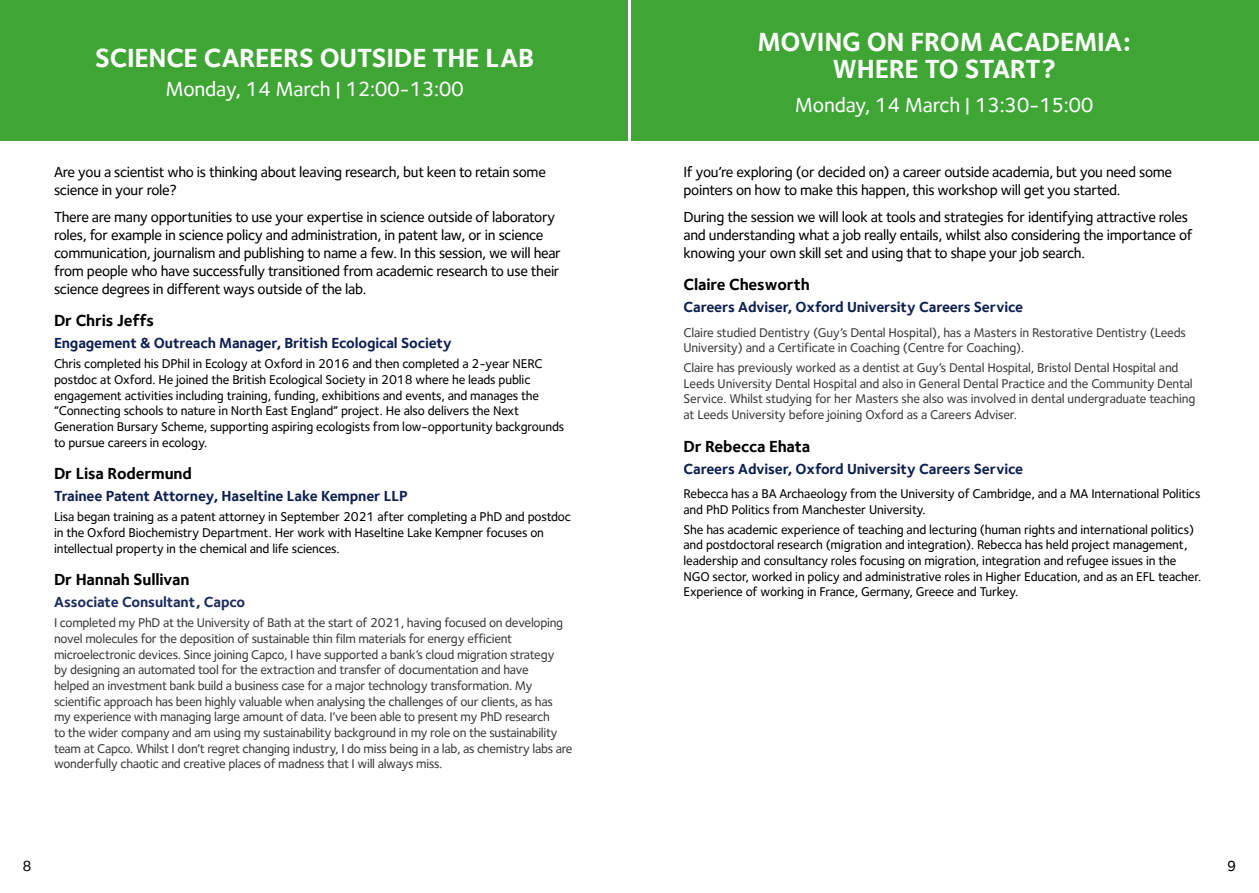
<style>
.page{position:relative;width:1259px;height:893px;background:#fff}
.page>*{position:absolute;margin:0;border:0;box-sizing:border-box;transform-origin:0 0}
.t1{font:700 27px/27px "Foundry Sterling";letter-spacing:-.01em;color:#fff;text-align:center}
.t2{font:500 21px "Foundry Sterling";letter-spacing:-.01em;color:#fff}
.t3{font:700 16.5px "Foundry Sterling";letter-spacing:-.01em;color:#000}
.t4{font:500 15px/18px "Foundry Sterling";letter-spacing:-.02em;color:#000}
.t5{font:700 15px "Foundry Sterling";letter-spacing:-.01em;color:#0e2050}
.t6{font:700 15px "Foundry Sterling";letter-spacing:-.01em;color:#1e2d5d}
.t7{font:500 13.05px/15.6px "Foundry Sterling";letter-spacing:-.02em;color:#3c3c3b}
.t8{font:500 13.05px/15.6px "Foundry Sterling";letter-spacing:-.01em;color:#000}
</style>
<div class="page">
<div style="left:0;top:0;width:663px;height:140px;background:#3fa535"></div>
<div style="left:606px;top:0;width:653px;height:140px;background:#3fa535"></div>
<hr style="left:628px;top:0;width:3px;height:149px;background:#fff">
<h1 class="t1" style="left:95px;top:44px;width:440px">SCIENCE CAREERS OUTSIDE THE LAB</h1>
<h2 class="t2" style="left:165px;top:77px;width:300px">Monday, 14 March | 12:00-13:00</h2>
<p class="t4" style="left:54px;top:163px;width:493px">Are you a scientist who is thinking about leaving research, but keen to retain some science in your role?</p>
<p class="t4" style="left:54px;top:207px;width:508px">There are many opportunities to use your expertise in science outside of laboratory roles, for example in science policy and administration, in patent law, or in science communication, journalism and publishing to name a few. In this session, we will hear from people who have successfully transitioned from academic research to use their science degrees in different ways outside of the lab.</p>
<p class="t3" style="left:54px;top:311px;width:102px">Dr Chris Jeffs</p>
<p class="t5" style="left:54px;top:334px;width:399px">Engagement &amp; Outreach Manager, British Ecological Society</p>
<p class="t8" style="left:54px;top:356px;width:512px">Chris completed his DPhil in Ecology at Oxford in 2016 and then completed a 2-year NERC postdoc at Oxford. He joined the British Ecological Society in 2018 where he leads public engagement activities including training, funding, exhibitions and events, and manages the “Connecting schools to nature in North East England” project. He also delivers the Next Generation Bursary Scheme, supporting aspiring ecologists from low-opportunity backgrounds to pursue careers in ecology.</p>
<p class="t3" style="left:54px;top:464px;width:139px">Dr Lisa Rodermund</p>
<p class="t5" style="left:54px;top:487px;width:355px">Trainee Patent Attorney, Haseltine Lake Kempner LLP</p>
<p class="t8" style="left:54px;top:509px;width:518px">Lisa began training as a patent attorney in September 2021 after completing a PhD and postdoc in the Oxford Biochemistry Department. Her work with Haseltine Lake Kempner focuses on intellectual property in the chemical and life sciences.</p>
<p class="t3" style="left:54px;top:570px;width:137px">Dr Hannah Sullivan</p>
<p class="t6" style="left:54px;top:593px;width:193px">Associate Consultant, Capco</p>
<p class="t7" style="left:54px;top:615px;width:520px">I completed my PhD at the University of Bath at the start of 2021, having focused on developing novel molecules for the deposition of sustainable thin film materials for energy efficient microelectronic devices. Since joining Capco, I have supported a bank’s cloud migration strategy<br>by designing an automated tool for the extraction and transfer of documentation and have<br>helped an investment bank build a business case for a major technology transformation. My scientific approach has been highly valuable when analysing the challenges of our clients, as has my experience with managing large amount of data. I’ve been able to present my PhD research<br>to the wider company and am using my sustainability background in my role on the sustainability team at Capco. Whilst I don’t regret changing industry, I do miss being in a lab, as chemistry labs are wonderfully chaotic and creative places of madness that I will always miss.</p>
<h1 class="t1" style="left:757px;top:28px;width:375px">MOVING ON FROM ACADEMIA:<br>WHERE TO START?</h1>
<h2 class="t2" style="left:795px;top:93px;width:300px">Monday, 14 March | 13:30-15:00</h2>
<p class="t4" style="left:683px;top:163px;width:490px">If you’re exploring (or decided on) a career outside academia, but you need some pointers on how to make this happen, this workshop will get you started.</p>
<p class="t4" style="left:683px;top:207px;width:510px">During the session we will look at tools and strategies for identifying attractive roles and understanding what a job really entails, whilst also considering the importance of knowing your own skill set and using that to shape your job search.</p>
<p class="t3" style="left:683px;top:275px;width:128px">Claire Chesworth</p>
<p class="t5" style="left:683px;top:298px;width:341px">Careers Adviser, Oxford University Careers Service</p>
<p class="t7" style="left:683px;top:324px;width:504px">Claire studied Dentistry (Guy’s Dental Hospital), has a Masters in Restorative Dentistry (Leeds<br>University) and a Certificate in Coaching (Centre for Coaching).</p>
<p class="t7" style="left:683px;top:360px;width:513px">Claire has previously worked as a dentist at Guy’s Dental Hospital, Bristol Dental Hospital and Leeds University Dental Hospital and also in General Dental Practice and the Community Dental Service. Whilst studying for her Masters she also was involved in dental undergraduate teaching at Leeds University before joining Oxford as a Careers Adviser.</p>
<p class="t3" style="left:683px;top:436px;width:128px">Dr Rebecca Ehata</p>
<p class="t5" style="left:683px;top:460px;width:341px">Careers Adviser, Oxford University Careers Service</p>
<p class="t8" style="left:683px;top:486px;width:518px">Rebecca has a BA Archaeology from the University of Cambridge, and a MA International Politics and PhD Politics from Manchester University.</p>
<p class="t8" style="left:683px;top:521px;width:519px">She has academic experience of teaching and lecturing (human rights and international politics) and postdoctoral research (migration and integration). Rebecca has held project management, leadership and consultancy roles focusing on migration, integration and refugee issues in the NGO sector, worked in policy and administrative roles in Higher Education, and as an EFL teacher.<br>Experience of working in France, Germany, Greece and Turkey.</p>
<p class="t4" style="left:23px;top:857px;width:11px">8</p>
<p class="t4" style="left:1227px;top:857px;width:11px">9</p>
</div>
